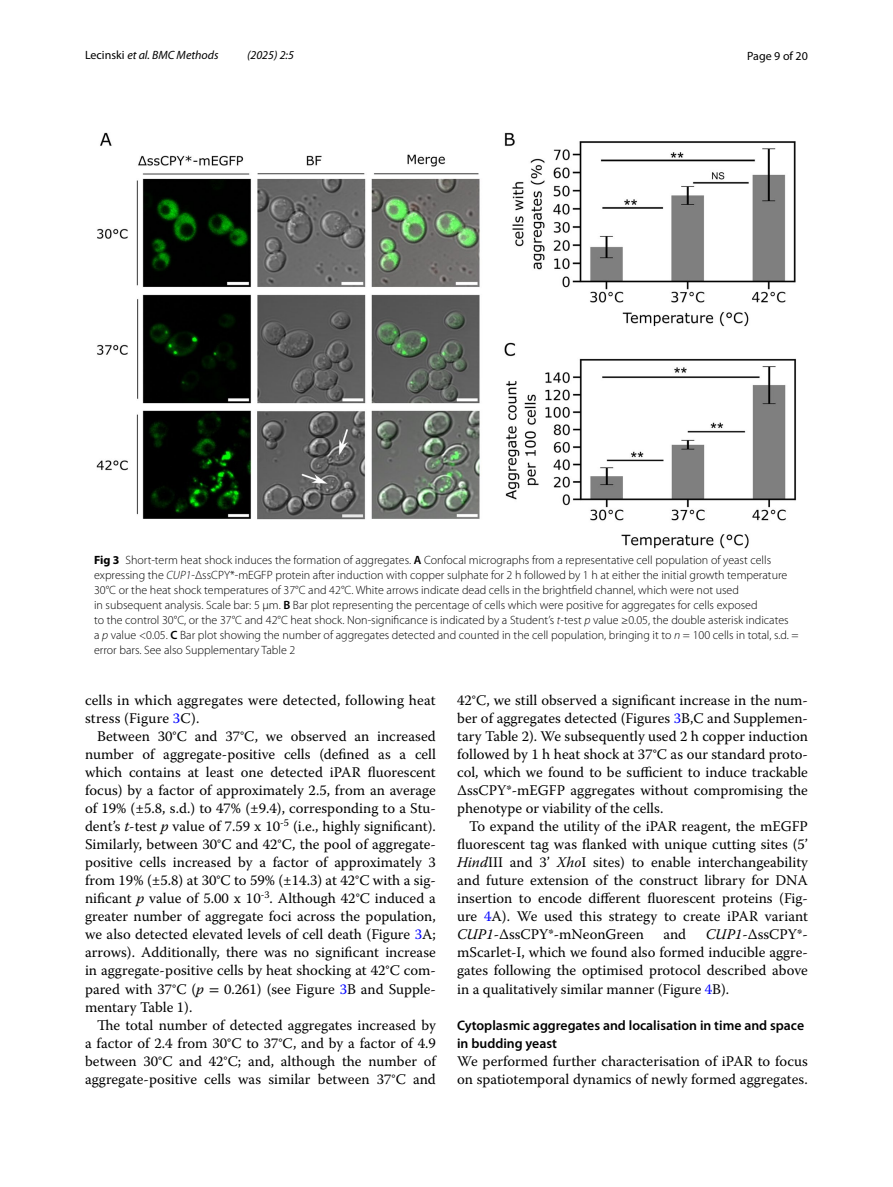
<style>
.page{position:relative;width:893px;height:1187px;background:#fff}
.page>*{position:absolute;margin:0;border:0;box-sizing:border-box;transform-origin:0 0}
.t1{font:14.7px/18px "Warnock Pro";color:#000;text-align:justify}
.t2{font:600 13.8px/18px "Myriad Pro";color:#000}
.t3{font:300 12px/15px "Myriad Pro";color:#000}
.t4{font:italic 12px "Myriad Pro";color:#000}
.t5{font:12px "Myriad Pro";color:#000}
.s1{font-style:normal}
.s2{font-weight:700}
.s3{font-weight:600}
.s4{font-style:italic}
.s5{color:#00f}
.s6{font-family:"STIX"}
</style>
<div class="page">
<img style="left:96px;top:133px;width:701px;height:415px">
<p class="t4" style="left:85px;top:48px;width:135px"><span class="s1">Lecinski</span> et al. BMC Methods</p>
<p class="t4" style="left:247px;top:48px;width:48px">(2025) 2:5</p>
<p class="t5" style="left:747px;top:48px;width:62px">Page 9 of 20</p>
<p class="t3" style="left:94px;top:552px;width:706px"><span class="s2">Fig 3</span> Short-term heat shock induces the formation of aggregates. <span class="s3">A</span> Confocal micrographs from a representative cell population of yeast cells expressing the <span class="s4">CUP1</span>-ΔssCPY*-mEGFP protein after induction with copper sulphate for 2 h followed by 1 h at either the initial growth temperature 30°C or the heat shock temperatures of 37°C and 42°C. White arrows indicate dead cells in the brightfield channel, which were not used<br>in subsequent analysis. Scale bar: 5 µm. <span class="s3">B</span> Bar plot representing the percentage of cells which were positive for aggregates for cells exposed<br>to the control 30°C, or the 37°C and 42°C heat shock. Non-significance is indicated by a Student’s <span class="s4">t</span>-test <span class="s4">p</span> value ≥0.05, the double asterisk indicates<br>a <span class="s4">p</span> value &lt;0.05. <span class="s3">C</span> Bar plot showing the number of aggregates detected and counted in the cell population, bringing it to <span class="s4">n</span> = 100 cells in total, s.d. = error bars. See also Supplementary Table 2</p>
<p class="t1" style="left:85px;top:691px;width:352px">cells in which aggregates were detected, following heat stress (Figure <span class="s5">3</span>C).</p>
<p class="t1" style="left:85px;top:727px;width:352px;text-indent:12px">Between 30°C and 37°C, we observed an increased number of aggregate-positive cells (defined as a cell which contains at least one detected iPAR fluorescent focus) by a factor of approximately 2.5, from an average of 19% (±5.8, s.d.) to 47% (±9.4), corresponding to a Stu&shy;dent’s <span class="s4">t</span>-test <span class="s4">p</span> value of 7.59 x 10<sup>-5</sup> (i.e., highly significant).<br>Similarly, between 30°C and 42°C, the pool of aggregate&shy;positive cells increased by a factor of approximately 3 from 19% (±5.8) at 30°C to 59% (±14.3) at 42°C with a sig&shy;nificant <span class="s4">p</span> value of 5.00 x 10<sup>-3</sup>. Although 42°C induced a greater number of aggregate foci across the population, we also detected elevated levels of cell death (Figure <span class="s5">3</span>A; arrows). Additionally, there was no significant increase in aggregate-positive cells by heat shocking at 42°C com&shy;pared with 37°C (<span class="s4">p</span> <span class="s6">=</span> 0.261) (see Figure <span class="s5">3</span>B and Supple&shy;mentary Table 1).</p>
<p class="t1" style="left:85px;top:1015px;width:352px;text-indent:12px">The total number of detected aggregates increased by a factor of 2.4 from 30°C to 37°C, and by a factor of 4.9 between 30°C and 42°C; and, although the number of aggregate-positive cells was similar between 37°C and</p>
<p class="t1" style="left:457px;top:691px;width:352px">42°C, we still observed a significant increase in the num&shy;ber of aggregates detected (Figures <span class="s5">3</span>B,C and Supplemen&shy;tary Table 2). We subsequently used 2 h copper induction followed by 1 h heat shock at 37°C as our standard proto&shy;col, which we found to be sufficient to induce trackable ΔssCPY*-mEGFP aggregates without compromising the phenotype or viability of the cells.</p>
<p class="t1" style="left:457px;top:817px;width:352px;text-indent:12px">To expand the utility of the iPAR reagent, the mEGFP fluorescent tag was flanked with unique cutting sites (5’ <span class="s4">Hind</span>III and 3’ <span class="s4">Xho</span>I sites) to enable interchangeability and future extension of the construct library for DNA insertion to encode different fluorescent proteins (Fig&shy;ure <span class="s5">4</span>A). We used this strategy to create iPAR variant <span class="s4">CUP1</span>-ΔssCPY*-mNeonGreen</p>
<p class="t1" style="left:663px;top:925px;width:24px">and</p>
<p class="t1" style="left:457px;top:925px;width:352px;text-indent:249px"><span class="s4">CUP1</span>-ΔssCPY*- mScarlet-I, which we found also formed inducible aggre&shy;gates following the optimised protocol described above in a qualitatively similar manner (Figure <span class="s5">4</span>B).</p>
<p class="t2" style="left:457px;top:1015px;width:349px">Cytoplasmic aggregates and localisation in time and space in budding yeast</p>
<p class="t1" style="left:457px;top:1051px;width:352px">We performed further characterisation of iPAR to focus on spatiotemporal dynamics of newly formed aggregates.</p>
</div>
